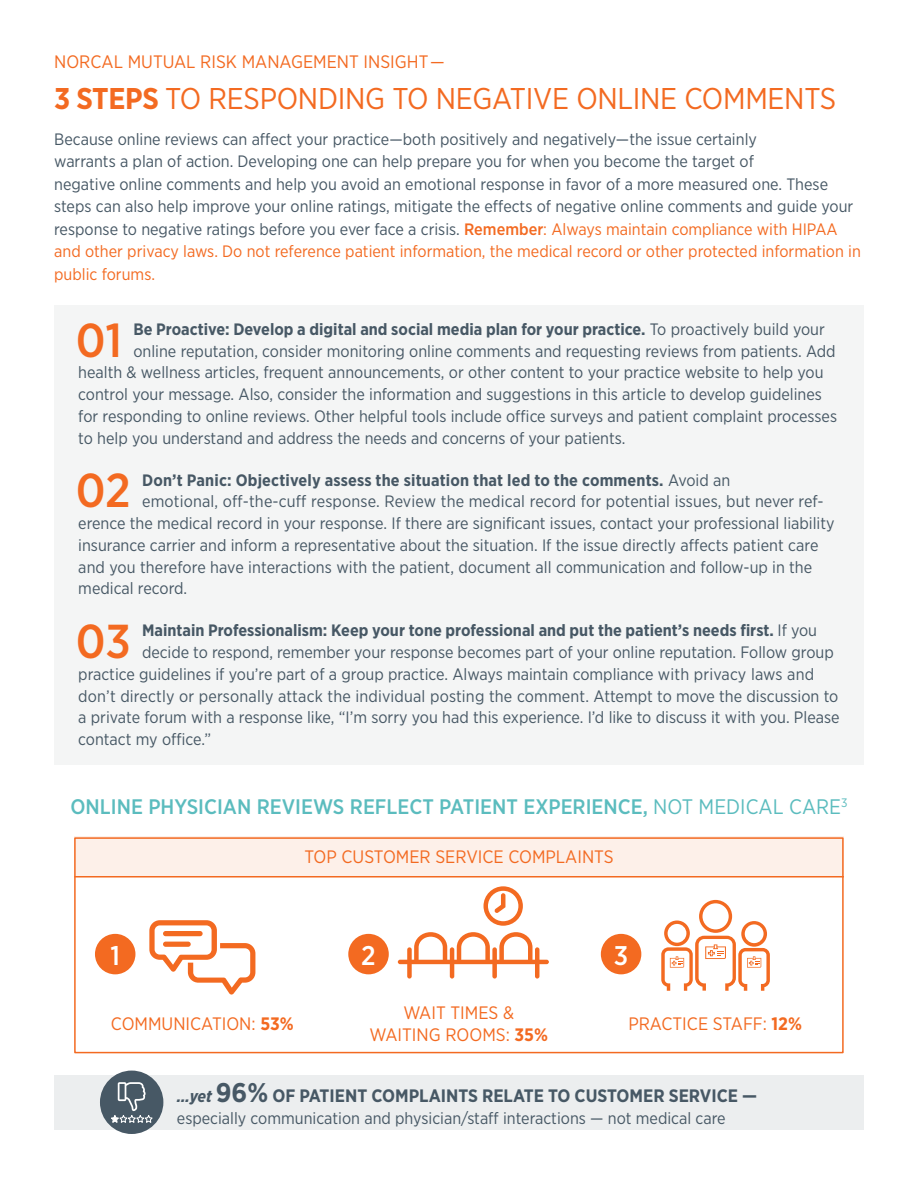
<style>
.page{position:relative;width:918px;height:1188px;background:#fff}
.page>*{position:absolute;margin:0;border:0;box-sizing:border-box;transform-origin:0 0}
.t1{font:500 47.55px "Gotham Narrow";color:#f36a21}
.t2{font:30px "Gotham Narrow";letter-spacing:-.01em;color:#f36a21}
.t3{font:500 27px "Gotham Narrow";color:#fff}
.t4{font:500 21px "Gotham Narrow";color:#5bbcbe}
.t5{font:18px/22.5px "Gotham Narrow";color:#f36a21;text-align:center}
.t6{font:700 18px "Gotham Narrow";color:#475865}
.t7{font:16.5px/22.5px "Gotham Narrow";color:#475865}
.t8{font:700 16.5px "Gotham Narrow";color:#475865}
.s1{font-weight:700}
.s2{font-weight:500;color:#f36a21}
.s3{color:#f36a21}
.s4{font-weight:400}
.s5{font-style:italic;font-size:16.5px}
.s6{font-size:27px}
</style>
<div class="page">
<div style="left:54px;top:305px;width:810px;height:459px;background:#f4f5f5"></div>
<div style="left:54px;top:1075px;width:810px;height:54px;background:#eceeef"></div>
<div style="left:100px;top:1071px;width:63px;height:63px;background:#475865;border-radius:50%"></div>
<svg style="left:111px;top:1082px;width:42px;height:41px"></svg>
<svg style="left:149px;top:920px;width:106px;height:75px"></svg>
<div style="left:95px;top:934px;width:40px;height:40px;background:#f36a21;border-radius:50%"></div>
<svg style="left:398px;top:932px;width:151px;height:47px"></svg>
<svg style="left:484px;top:886px;width:39px;height:40px"></svg>
<div style="left:348px;top:934px;width:41px;height:40px;background:#f36a21;border-radius:50%"></div>
<div style="left:74px;top:836px;width:770px;height:41px;background:#fdf0e9"></div>
<div style="left:74px;top:837px;width:770px;height:216px;border:2px solid #f36a21"></div>
<hr style="left:74px;top:876px;width:770px;height:2px;background:#f36a21">
<div style="left:601px;top:934px;width:40px;height:40px;background:#f36a21;border-radius:50%"></div>
<svg style="left:661px;top:900px;width:109px;height:91px"></svg>
<p class="t5" style="left:54px;top:50px;width:392px">NORCAL MUTUAL RISK MANAGEMENT INSIGHT—</p>
<p class="t2" style="left:54px;top:80px;width:784px"><span class="s1">3 STEPS</span> TO RESPONDING TO NEGATIVE ONLINE COMMENTS</p>
<p class="t7" style="left:54px;top:128px;width:808px">Because online reviews can affect your practice—both positively and negatively—the issue certainly<br>warrants a plan of action. Developing one can help prepare you for when you become the target of<br>negative online comments and help you avoid an emotional response in favor of a more measured one. These steps can also help improve your online ratings, mitigate the effects of negative online comments and guide your response to negative ratings before you ever face a crisis. <span class="s2">Remember</span><span class="s3">: Always maintain compliance with HIPAA and other privacy laws. Do not reference patient information, the medical record or other protected information in public forums.</span></p>
<p class="t1" style="left:76px;top:310px;width:48px">01</p>
<p class="t8" style="left:133px;top:319px;width:693px">Be Proactive: Develop a digital and social media plan for your practice. <span class="s4">To proactively build your</span></p>
<p class="t7" style="left:133px;top:339px;width:704px">online reputation, consider monitoring online comments and requesting reviews from patients. Add</p>
<p class="t7" style="left:78px;top:361px;width:747px">health &amp; wellness articles, frequent announcements, or other content to your practice website to help you</p>
<p class="t7" style="left:78px;top:383px;width:745px">control your message. Also, consider the information and suggestions in this article to develop guidelines</p>
<p class="t7" style="left:78px;top:405px;width:760px">for responding to online reviews. Other helpful tools include office surveys and patient complaint processes</p>
<p class="t7" style="left:78px;top:426px;width:549px">to help you understand and address the needs and concerns of your patients.</p>
<p class="t1" style="left:76px;top:461px;width:56px">02</p>
<p class="t8" style="left:142px;top:469px;width:590px">Don’t Panic: Objectively assess the situation that led to the comments. <span class="s4">Avoid an</span></p>
<p class="t7" style="left:142px;top:490px;width:683px">emotional, off-the-cuff response. Review the medical record for potential issues, but never ref-</p>
<p class="t7" style="left:78px;top:512px;width:758px">erence the medical record in your response. If there are significant issues, contact your professional liability</p>
<p class="t7" style="left:78px;top:534px;width:742px">insurance carrier and inform a representative about the situation. If the issue directly affects patient care</p>
<p class="t7" style="left:78px;top:555px;width:735px">and you therefore have interactions with the patient, document all communication and follow-up in the</p>
<p class="t7" style="left:78px;top:577px;width:110px">medical record.</p>
<p class="t1" style="left:76px;top:611px;width:56px">03</p>
<p class="t8" style="left:142px;top:620px;width:676px">Maintain Professionalism: Keep your tone professional and put the patient’s needs first. <span class="s4">If you</span></p>
<p class="t7" style="left:142px;top:641px;width:693px">decide to respond, remember your response becomes part of your online reputation. Follow group</p>
<p class="t7" style="left:78px;top:663px;width:737px">practice guidelines if you’re part of a group practice. Always maintain compliance with privacy laws and</p>
<p class="t7" style="left:78px;top:684px;width:762px">don’t directly or personally attack the individual posting the comment. Attempt to move the discussion to</p>
<p class="t7" style="left:78px;top:706px;width:763px">a private forum with a response like, “I’m sorry you had this experience. I’d like to discuss it with you. Please</p>
<p class="t7" style="left:78px;top:728px;width:134px">contact my office.”</p>
<p class="t4" style="left:71px;top:794px;width:778px">ONLINE PHYSICIAN REVIEWS REFLECT PATIENT EXPERIENCE, <span class="s4">NOT MEDICAL CARE</span><sup>3</sup></p>
<p class="t5" style="left:305px;top:845px;width:311px">TOP CUSTOMER SERVICE COMPLAINTS</p>
<p class="t3" style="left:111px;top:938px;width:11px">1</p>
<p class="t3" style="left:361px;top:938px;width:16px">2</p>
<p class="t3" style="left:614px;top:938px;width:16px">3</p>
<p class="t5" style="left:111px;top:1012px;width:184px">COMMUNICATION: <span class="s1">53%</span></p>
<p class="t5" style="left:369px;top:1001px;width:180px">WAIT TIMES &amp;<br>WAITING ROOMS: <span class="s1">35%</span></p>
<p class="t5" style="left:628px;top:1012px;width:175px">PRACTICE STAFF: <span class="s1">12%</span></p>
<p class="t6" style="left:177px;top:1084px;width:582px"><span class="s5">…yet</span> <span class="s6">96%</span> OF PATIENT COMPLAINTS RELATE TO CUSTOMER SERVICE —</p>
<p class="t7" style="left:177px;top:1107px;width:550px">especially communication and physician/staff interactions — not medical care</p>
</div>
